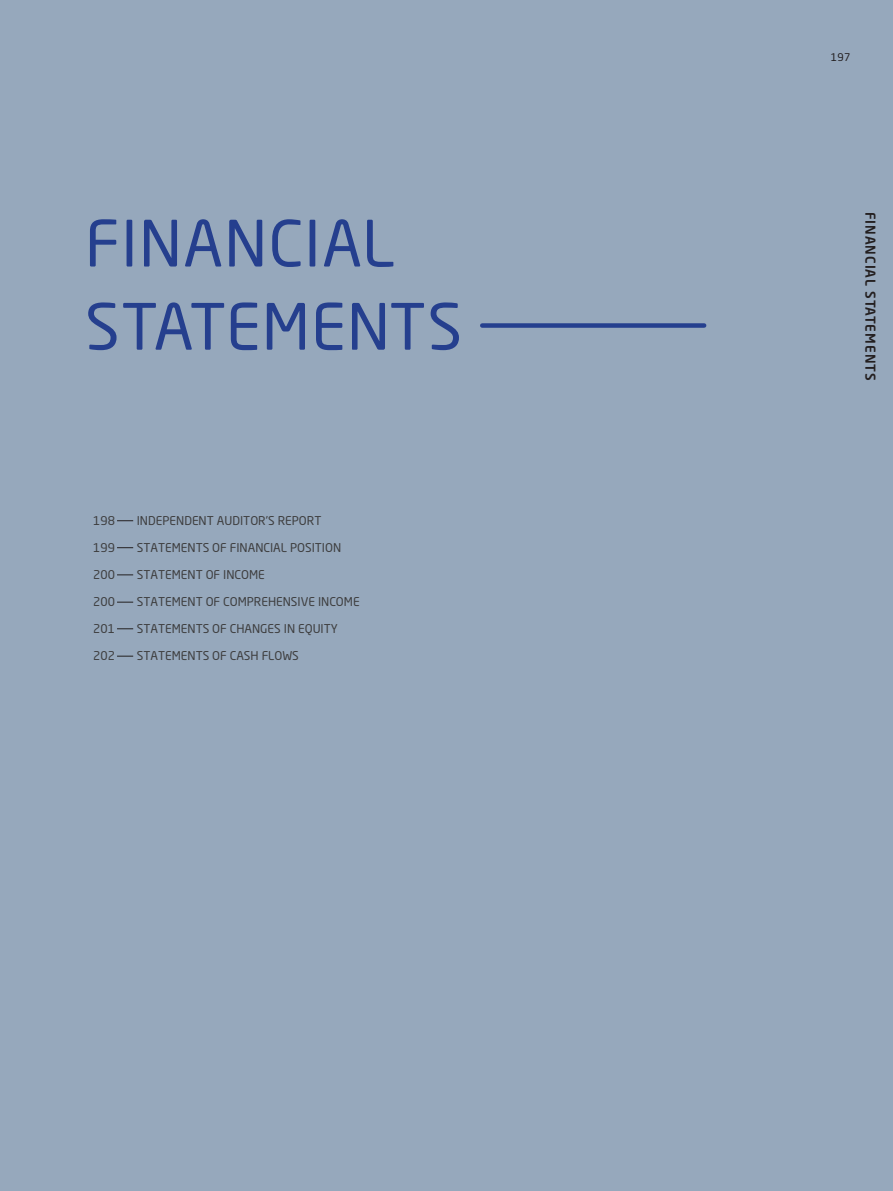
<style>
.page{position:relative;width:893px;height:1191px;background:#96a8bc}
.page>*{position:absolute;margin:0;border:0;box-sizing:border-box;transform-origin:0 0}
.t1{font:63px/83.1px "Neo Sans Std";letter-spacing:.02em;color:#253f8e}
.t2{font:500 13.5px "Neo Sans Std";letter-spacing:.07em;color:#231f20}
.t3{font:12px "Neo Sans Std";color:#3e3e3f}
.t4{font:10.5px "Neo Sans Std";color:#231f20}
</style>
<div class="page">
<div style="left:482px;top:323px;width:222px;height:5px;background:#253f8e"></div>
<svg style="left:117px;top:520px;width:16px;height:1px"></svg>
<svg style="left:117px;top:547px;width:16px;height:1px"></svg>
<svg style="left:117px;top:574px;width:16px;height:1px"></svg>
<svg style="left:117px;top:602px;width:16px;height:1px"></svg>
<svg style="left:117px;top:628px;width:16px;height:1px"></svg>
<svg style="left:117px;top:656px;width:16px;height:1px"></svg>
<h1 class="t1" style="left:85px;top:201px;width:379px">FINANCIAL<br>STATEMENTS</h1>
<p class="t3" style="left:93px;top:513px;width:23px">198</p>
<p class="t3" style="left:137px;top:513px;width:186px">INDEPENDENT AUDITOR'S REPORT</p>
<p class="t3" style="left:93px;top:540px;width:23px">199</p>
<p class="t3" style="left:137px;top:540px;width:206px">STATEMENTS OF FINANCIAL POSITION</p>
<p class="t3" style="left:93px;top:567px;width:23px">200</p>
<p class="t3" style="left:137px;top:567px;width:130px">STATEMENT OF INCOME</p>
<p class="t3" style="left:93px;top:594px;width:23px">200</p>
<p class="t3" style="left:137px;top:594px;width:224px">STATEMENT OF COMPREHENSIVE INCOME</p>
<p class="t3" style="left:93px;top:621px;width:23px">201</p>
<p class="t3" style="left:137px;top:621px;width:203px">STATEMENTS OF CHANGES IN EQUITY</p>
<p class="t3" style="left:93px;top:648px;width:23px">202</p>
<p class="t3" style="left:137px;top:648px;width:164px">STATEMENTS OF CASH FLOWS</p>
<p class="t4" style="left:831px;top:51px;width:21px">197</p>
<p class="t2" style="left:879px;top:212px;width:170px;rotate:90deg">FINANCIAL STATEMENTS</p>
</div>
